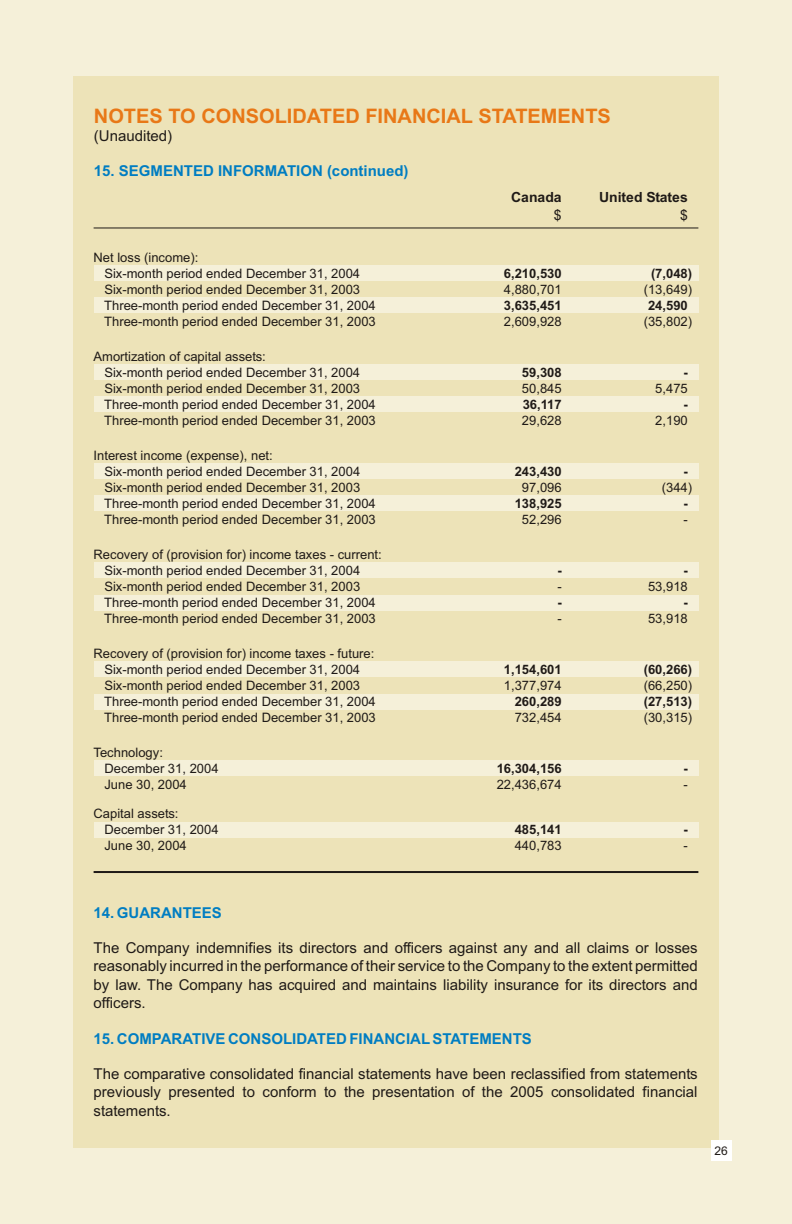
<style>
.page{position:relative;width:792px;height:1224px;background:#f5f0d9}
.page>*{position:absolute;margin:0;border:0;box-sizing:border-box;transform-origin:0 0}
.t1{font:700 20px "Arial";color:#e87817}
.t2{font:15px/18.4px "Arial";color:#1f1a17;text-align:justify}
.t3{font:700 15px "Arial";color:#007dc2}
.t4{font:700 14px "Arial";color:#1f1a17}
.t5{font:14px "Arial";color:#1f1a17}
.t6{font:13px/16px "Arial";color:#1f1a17}
.t7{font:700 13px "Arial";color:#1f1a17}
.t8{font:12px "Arial";color:#1f1a17}
</style>
<div class="page">
<div style="left:73px;top:76px;width:646px;height:1072px;background:#ede3b8"></div>
<hr style="left:94px;top:227px;width:604px;height:1px;background:#1f1a17">
<hr style="left:94px;top:871px;width:604px;height:2px;background:#1f1a17">
<div style="left:94px;top:266px;width:604px;height:15px;background:#f5f0d9"></div>
<div style="left:94px;top:298px;width:604px;height:15px;background:#f5f0d9"></div>
<div style="left:94px;top:365px;width:604px;height:15px;background:#f5f0d9"></div>
<div style="left:94px;top:397px;width:604px;height:15px;background:#f5f0d9"></div>
<div style="left:94px;top:464px;width:604px;height:15px;background:#f5f0d9"></div>
<div style="left:94px;top:496px;width:604px;height:15px;background:#f5f0d9"></div>
<div style="left:94px;top:662px;width:604px;height:15px;background:#f5f0d9"></div>
<div style="left:94px;top:694px;width:604px;height:15px;background:#f5f0d9"></div>
<div style="left:94px;top:563px;width:604px;height:15px;background:#f5f0d9"></div>
<div style="left:94px;top:595px;width:604px;height:15px;background:#f5f0d9"></div>
<div style="left:94px;top:761px;width:604px;height:15px;background:#f5f0d9"></div>
<div style="left:94px;top:822px;width:604px;height:15px;background:#f5f0d9"></div>
<div style="left:711px;top:1140px;width:21px;height:21px;background:#fff"></div>
<h1 class="t1" style="left:94px;top:109px;width:519px">NOTES TO CONSOLIDATED FINANCIAL STATEMENTS</h1>
<p class="t2" style="left:94px;top:128px;width:80px">(Unaudited)</p>
<p class="t3" style="left:94px;top:166px;width:316px">15. SEGMENTED INFORMATION (continued)</p>
<p class="t6" style="left:104px;top:251px;width:273px;text-indent:-11px">Net loss (income):<br>Six-month period ended December 31, 2004<br>Six-month period ended December 31, 2003<br>Three-month period ended December 31, 2004<br>Three-month period ended December 31, 2003</p>
<p class="t6" style="left:104px;top:350px;width:273px;text-indent:-11px">Amortization of capital assets:<br>Six-month period ended December 31, 2004<br>Six-month period ended December 31, 2003<br>Three-month period ended December 31, 2004<br>Three-month period ended December 31, 2003</p>
<p class="t6" style="left:104px;top:449px;width:273px;text-indent:-11px">Interest income (expense), net:<br>Six-month period ended December 31, 2004<br>Six-month period ended December 31, 2003<br>Three-month period ended December 31, 2004<br>Three-month period ended December 31, 2003</p>
<p class="t6" style="left:104px;top:548px;width:279px;text-indent:-11px">Recovery of (provision for) income taxes - current:<br>Six-month period ended December 31, 2004<br>Six-month period ended December 31, 2003<br>Three-month period ended December 31, 2004<br>Three-month period ended December 31, 2003</p>
<p class="t6" style="left:104px;top:647px;width:273px;text-indent:-11px">Recovery of (provision for) income taxes - future:<br>Six-month period ended December 31, 2004<br>Six-month period ended December 31, 2003<br>Three-month period ended December 31, 2004<br>Three-month period ended December 31, 2003</p>
<p class="t6" style="left:104px;top:746px;width:116px;text-indent:-11px">Technology:<br>December 31, 2004<br>June 30, 2004</p>
<p class="t6" style="left:104px;top:807px;width:116px;text-indent:-11px">Capital assets:<br>December 31, 2004<br>June 30, 2004</p>
<p class="t4" style="left:511px;top:192px;width:52px">Canada</p>
<p class="t5" style="left:554px;top:210px;width:9px">$</p>
<p class="t7" style="left:504px;top:269px;width:59px">6,210,530</p>
<p class="t6" style="left:504px;top:283px;width:59px">4,880,701</p>
<p class="t7" style="left:504px;top:300px;width:59px">3,635,451</p>
<p class="t6" style="left:504px;top:315px;width:59px">2,609,928</p>
<p class="t7" style="left:522px;top:368px;width:41px">59,308</p>
<p class="t6" style="left:522px;top:382px;width:41px">50,845</p>
<p class="t7" style="left:523px;top:399px;width:41px">36,117</p>
<p class="t6" style="left:522px;top:414px;width:41px">29,628</p>
<p class="t7" style="left:515px;top:467px;width:48px">243,430</p>
<p class="t6" style="left:522px;top:481px;width:41px">97,096</p>
<p class="t7" style="left:515px;top:498px;width:48px">138,925</p>
<p class="t6" style="left:522px;top:513px;width:41px">52,296</p>
<p class="t7" style="left:557px;top:566px;width:6px">-</p>
<p class="t6" style="left:557px;top:580px;width:6px">-</p>
<p class="t7" style="left:557px;top:597px;width:6px">-</p>
<p class="t6" style="left:557px;top:612px;width:6px">-</p>
<p class="t7" style="left:504px;top:665px;width:59px">1,154,601</p>
<p class="t6" style="left:504px;top:679px;width:59px">1,377,974</p>
<p class="t7" style="left:515px;top:696px;width:48px">260,289</p>
<p class="t6" style="left:515px;top:711px;width:48px">732,454</p>
<p class="t7" style="left:497px;top:764px;width:67px">16,304,156</p>
<p class="t6" style="left:497px;top:778px;width:67px">22,436,674</p>
<p class="t7" style="left:515px;top:825px;width:48px">485,141</p>
<p class="t6" style="left:515px;top:839px;width:48px">440,783</p>
<p class="t4" style="left:599px;top:192px;width:90px">United States</p>
<p class="t5" style="left:680px;top:210px;width:9px">$</p>
<p class="t7" style="left:651px;top:269px;width:43px">(7,048)</p>
<p class="t6" style="left:644px;top:283px;width:50px">(13,649)</p>
<p class="t7" style="left:648px;top:300px;width:41px">24,590</p>
<p class="t6" style="left:644px;top:315px;width:50px">(35,802)</p>
<p class="t7" style="left:684px;top:368px;width:6px">-</p>
<p class="t6" style="left:655px;top:382px;width:34px">5,475</p>
<p class="t7" style="left:684px;top:399px;width:6px">-</p>
<p class="t6" style="left:655px;top:414px;width:34px">2,190</p>
<p class="t7" style="left:684px;top:467px;width:6px">-</p>
<p class="t6" style="left:662px;top:481px;width:32px">(344)</p>
<p class="t7" style="left:684px;top:498px;width:6px">-</p>
<p class="t6" style="left:684px;top:513px;width:6px">-</p>
<p class="t7" style="left:684px;top:566px;width:6px">-</p>
<p class="t6" style="left:648px;top:580px;width:41px">53,918</p>
<p class="t7" style="left:684px;top:597px;width:6px">-</p>
<p class="t6" style="left:648px;top:612px;width:41px">53,918</p>
<p class="t7" style="left:644px;top:665px;width:50px">(60,266)</p>
<p class="t6" style="left:644px;top:679px;width:50px">(66,250)</p>
<p class="t7" style="left:644px;top:696px;width:50px">(27,513)</p>
<p class="t6" style="left:644px;top:711px;width:50px">(30,315)</p>
<p class="t7" style="left:684px;top:764px;width:6px">-</p>
<p class="t6" style="left:684px;top:778px;width:6px">-</p>
<p class="t7" style="left:684px;top:825px;width:6px">-</p>
<p class="t6" style="left:684px;top:839px;width:6px">-</p>
<p class="t3" style="left:94px;top:907px;width:130px">14. GUARANTEES</p>
<p class="t2" style="left:94px;top:940px;width:606px">The Company indemnifies its directors and officers against any and all claims or losses reasonably incurred in the performance of their service to the Company to the extent permitted by law. The Company has acquired and maintains liability insurance for its directors and officers.</p>
<p class="t3" style="left:94px;top:1033px;width:440px">15. COMPARATIVE CONSOLIDATED FINANCIAL STATEMENTS</p>
<p class="t2" style="left:94px;top:1066px;width:606px">The comparative consolidated financial statements have been reclassified from statements previously presented to conform to the presentation of the 2005 consolidated financial statements.</p>
<p class="t8" style="left:715px;top:1146px;width:15px">26</p>
</div>
